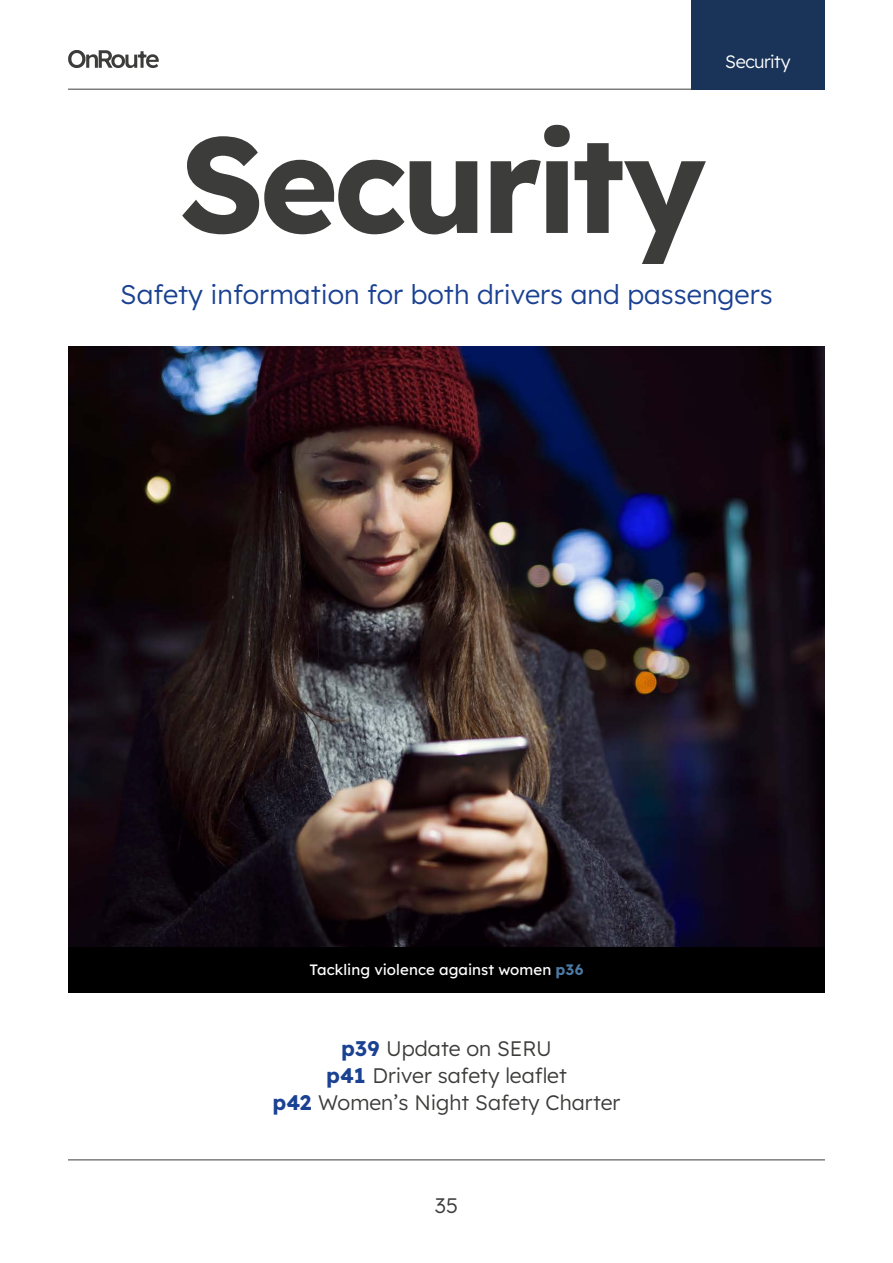
<style>
.page{position:relative;width:893px;height:1263px;background:#fff}
.page>*{position:absolute;margin:0;border:0;box-sizing:border-box;transform-origin:0 0}
.Security_heading_90{font:700 135px "Lexend Deca";letter-spacing:-.045em;color:#3c3c3b}
.Strapline_18_21_Blue{font:300 27px "Lexend Deca";color:#1a4192}
.Body_16_19__P{font:300 21px "Lexend Deca";color:#3c3c3b}
.t1{font:300 18px "Lexend Deca";letter-spacing:-.03em;color:#fff}
.PictureCaption_10_12{font:15px "Lexend Deca";letter-spacing:.005em;color:#fff}
.s1{font-weight:700;color:#4d79a4}
.s2{font-weight:700;color:#1a4192}
</style>
<div class="page">
<img style="left:68px;top:347px;width:757px;height:600px">
<div style="left:68px;top:947px;width:757px;height:45px;background:#000"></div>
<svg style="left:68px;top:50px;width:91px;height:18px"></svg>
<hr style="left:68px;top:1159px;width:757px;height:1px;background:#3c3c3b">
<hr style="left:68px;top:89px;width:757px;height:1px;background:#3c3c3b">
<div style="left:691px;top:0;width:134px;height:89px;background:#1a3459"></div>
<p class="t1" style="left:725px;top:49px;width:67px">Security</p>
<p class="Security_heading_90" style="left:180px;top:87px;width:528px">Security</p>
<p class="Strapline_18_21_Blue" style="left:120px;top:275px;width:654px">Safety information for both drivers and passengers</p>
<p class="PictureCaption_10_12" style="left:310px;top:958px;width:275px">Tackling violence against women <span class="s1">p36</span></p>
<p class="Body_16_19__P" style="left:341px;top:1033px;width:212px"><span class="s2">p39</span> Update on SERU</p>
<p class="Body_16_19__P" style="left:326px;top:1061px;width:242px"><span class="s2">p41</span> Driver safety leaflet</p>
<p class="Body_16_19__P" style="left:272px;top:1088px;width:349px"><span class="s2">p42</span> Women’s Night Safety Charter</p>
<p class="Body_16_19__P" style="left:435px;top:1190px;width:25px">35</p>
</div>
